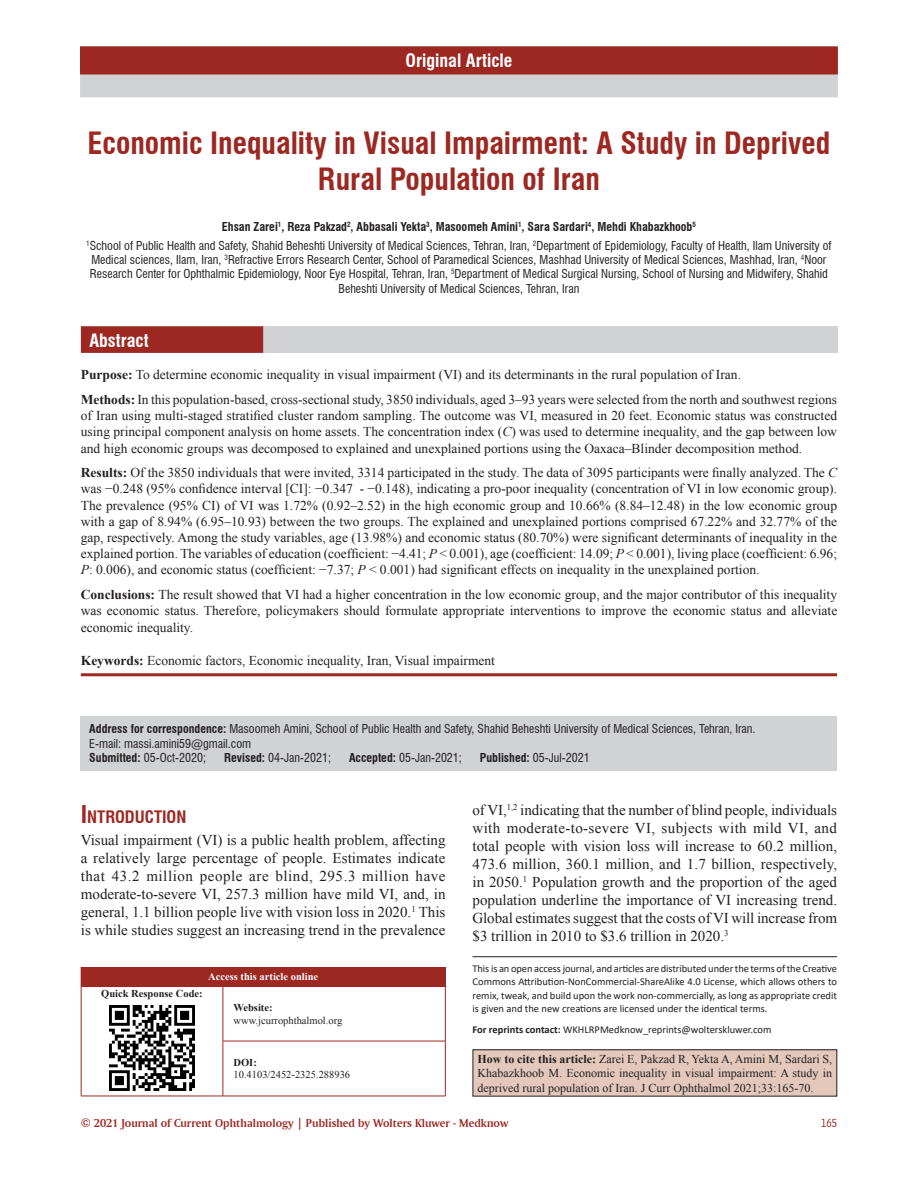
<style>
.page{position:relative;width:918px;height:1188px;background:#fff}
.page>*{position:absolute;margin:0;border:0;box-sizing:border-box;transform-origin:0 0}
.AT{font:700 condensed 30px/36px "Swiss 721 BT";color:#9d2721;text-align:center}
.AH{font:700 condensed 18px "Swiss 721 BT";color:#fff}
.ABSH{font:700 condensed 18px "Swiss 721 BT";color:#fff}
.t1{font:700 condensed 16.8px "Swiss 721 BT";color:#9d2721}
.TX{font:15px/18px "Times New Roman";color:#231f20;text-align:justify}
.ABS{font:13.5px/16.2px "Times New Roman";color:#231f20;text-align:justify}
.KWD{font:13.5px "Times New Roman";color:#231f20}
.AFF{font:condensed 12px/14.4px "Swiss 721 BT";color:#231f20;text-align:center}
.HTC{font:12px/14.4px "Times New Roman";color:#231f20;text-align:justify}
.ADD{font:condensed 12px/14.4px "Swiss 721 BT";color:#231f20}
.HIS{font:condensed 12px "Swiss 721 BT";color:#231f20}
.AU{font:700 condensed 12px "Swiss 721 BT";color:#231f20}
.t2{font:12px "Amerigo BT Bold A";color:#9d2721}
.t3{font:12px "Bell Centennial BT Address";color:#9d2721}
.OS{font:10.5px/13.5px "Calibri";color:#231f20;text-align:justify}
.Website{font:10.5px/12.6px "Times New Roman";color:#231f20}
.ATAO{font:700 10.5px "Times New Roman";color:#fff}
.QRC{font:700 10.5px "Times New Roman";color:#231f20}
.s1{font-weight:700}
.s2{font-style:italic}
.s3{font-size:24px}
</style>
<div class="page">
<div style="left:80px;top:46px;width:758px;height:51px;background:#d1d2d4"></div>
<div style="left:81px;top:47px;width:756px;height:27px;background:#9d2721"></div>
<div style="left:80px;top:46px;width:758px;height:29px;border:2px solid #9d2721"></div>
<div style="left:81px;top:326px;width:756px;height:27px;background:#d1d2d4"></div>
<div style="left:81px;top:326px;width:182px;height:27px;background:#9d2721"></div>
<hr style="left:81px;top:673px;width:756px;height:3px;background:#9d2721">
<div style="left:81px;top:716px;width:756px;height:55px;background:#d1d2d4"></div>
<hr style="left:473px;top:956px;width:364px;height:1px;background:#231f20">
<div style="left:473px;top:1050px;width:364px;height:46px;background:#e5c8bc"></div>
<div style="left:473px;top:1049px;width:364px;height:48px;border:1px solid #231f20"></div>
<div style="left:81px;top:967px;width:364px;height:19px;background:#9d2721"></div>
<svg style="left:445px;top:967px;width:1px;height:19px"></svg>
<hr style="left:81px;top:986px;width:1px;height:55px;background:#9d2721">
<hr style="left:81px;top:1041px;width:1px;height:55px;background:#9d2721">
<hr style="left:81px;top:986px;width:142px;height:1px;background:#9d2721">
<hr style="left:223px;top:986px;width:1px;height:55px;background:#9d2721">
<hr style="left:223px;top:986px;width:223px;height:1px;background:#9d2721">
<hr style="left:445px;top:986px;width:1px;height:55px;background:#9d2721">
<hr style="left:81px;top:1096px;width:142px;height:1px;background:#9d2721">
<hr style="left:223px;top:1041px;width:1px;height:55px;background:#9d2721">
<hr style="left:223px;top:1041px;width:223px;height:1px;background:#9d2721">
<hr style="left:445px;top:1041px;width:1px;height:55px;background:#9d2721">
<hr style="left:223px;top:1096px;width:223px;height:1px;background:#9d2721">
<img style="left:110px;top:1005px;width:84px;height:85px">
<p class="AH" style="left:405px;top:50px;width:109px">Original Article</p>
<p class="AT" style="left:88px;top:125px;width:744px">Economic Inequality in Visual Impairment: A Study in Deprived<br>Rural Population of Iran</p>
<p class="AU" style="left:222px;top:219px;width:476px">Ehsan Zarei<sup>1</sup>, Reza Pakzad<sup>2</sup>, Abbasali Yekta<sup>3</sup>, Masoomeh Amini<sup>1</sup>, Sara Sardari<sup>4</sup>, Mehdi Khabazkhoob<sup>5</sup></p>
<p class="AFF" style="left:86px;top:238px;width:747px"><sup>1</sup>School of Public Health and Safety, Shahid Beheshti University of Medical Sciences, Tehran, Iran, <sup>2</sup>Department of Epidemiology, Faculty of Health, Ilam University of Medical sciences, Ilam, Iran, <sup>3</sup>Refractive Errors Research Center, School of Paramedical Sciences, Mashhad University of Medical Sciences, Mashhad, Iran, <sup>4</sup>Noor Research Center for Ophthalmic Epidemiology, Noor Eye Hospital, Tehran, Iran, <sup>5</sup>Department of Medical Surgical Nursing, School of Nursing and Midwifery, Shahid Beheshti University of Medical Sciences, Tehran, Iran</p>
<p class="ABSH" style="left:89px;top:329px;width:61px">Abstract</p>
<p class="ABS" style="left:81px;top:366px;width:662px"><span class="s1">Purpose:</span> To determine economic inequality in visual impairment (VI) and its determinants in the rural population of Iran.</p>
<p class="ABS" style="left:81px;top:391px;width:758px"><span class="s1">Methods:</span> In this population‑based, cross‑sectional study, 3850 individuals, aged 3–93 years were selected from the north and southwest regions of Iran using multi‑staged stratified cluster random sampling. The outcome was VI, measured in 20 feet. Economic status was constructed using principal component analysis on home assets. The concentration index (<span class="s2">C</span>) was used to determine inequality, and the gap between low and high economic groups was decomposed to explained and unexplained portions using the Oaxaca–Blinder decomposition method.</p>
<p class="ABS" style="left:81px;top:464px;width:758px"><span class="s1">Results:</span> Of the 3850 individuals that were invited, 3314 participated in the study. The data of 3095 participants were finally analyzed. The <span class="s2">C </span>was −0.248 (95% confidence interval [CI]: −0.347 - −0.148), indicating a pro‑poor inequality (concentration of VI in low economic group).<br>The prevalence (95% CI) of VI was 1.72% (0.92–2.52) in the high economic group and 10.66% (8.84–12.48) in the low economic group with a gap of 8.94% (6.95–10.93) between the two groups. The explained and unexplained portions comprised 67.22% and 32.77% of the gap, respectively. Among the study variables, age (13.98%) and economic status (80.70%) were significant determinants of inequality in the explained portion. The variables of education (coefficient: −4.41; <span class="s2">P</span> &lt; 0.001), age (coefficient: 14.09; <span class="s2">P</span> &lt; 0.001), living place (coefficient: 6.96; <span class="s2">P</span>: 0.006), and economic status (coefficient: −7.37; <span class="s2">P</span> &lt; 0.001) had significant effects on inequality in the unexplained portion.</p>
<p class="ABS" style="left:81px;top:586px;width:758px"><span class="s1">Conclusions:</span> The result showed that VI had a higher concentration in the low economic group, and the major contributor of this inequality was economic status. Therefore, policymakers should formulate appropriate interventions to improve the economic status and alleviate economic inequality.</p>
<p class="KWD" style="left:81px;top:651px;width:416px"><span class="s1">Keywords:</span> Economic factors, Economic inequality, Iran, Visual impairment</p>
<p class="ADD" style="left:89px;top:722px;width:668px"><span class="s1">Address for correspondence:</span> Masoomeh Amini, School of Public Health and Safety, Shahid Beheshti University of Medical Sciences, Tehran, Iran.<br>E‑mail: massi.amini59@gmail.com</p>
<p class="HIS" style="left:89px;top:751px;width:118px"><span class="s1">Submitted:</span> 05‑Oct‑2020;</p>
<p class="HIS" style="left:224px;top:751px;width:108px"><span class="s1">Revised:</span> 04-Jan-2021;</p>
<p class="HIS" style="left:349px;top:751px;width:114px"><span class="s1">Accepted:</span> 05‑Jan‑2021;</p>
<p class="HIS" style="left:480px;top:751px;width:111px"><span class="s1">Published:</span> 05-Jul-2021</p>
<h1 class="t1" style="left:81px;top:807px;width:107px"><span class="s3">I</span>NTRODUCTION</h1>
<p class="TX" style="left:81px;top:831px;width:366px">Visual impairment (VI) is a public health problem, affecting a relatively large percentage of people. Estimates indicate that 43.2 million people are blind, 295.3 million have moderate‑to‑severe VI, 257.3 million have mild VI, and, in general, 1.1 billion people live with vision loss in 2020.<sup>1</sup> This is while studies suggest an increasing trend in the prevalence</p>
<p class="TX" style="left:472px;top:801px;width:366px">of VI,<sup>1,2</sup> indicating that the number of blind people, individuals with moderate‑to‑severe VI, subjects with mild VI, and total people with vision loss will increase to 60.2 million, 473.6 million, 360.1 million, and 1.7 billion, respectively, in 2050.<sup>1</sup> Population growth and the proportion of the aged population underline the importance of VI increasing trend.<br>Global estimates suggest that the costs of VI will increase from $3 trillion in 2010 to $3.6 trillion in 2020.<sup>3</sup></p>
<p class="OS" style="left:473px;top:961px;width:366px">This is an open access journal, and articles are distributed under the terms of the Creative Commons Attribution‑NonCommercial‑ShareAlike 4.0 License, which allows others to remix, tweak, and build upon the work non‑commercially, as long as appropriate credit is given and the new creations are licensed under the identical terms.</p>
<p class="OS" style="left:473px;top:1022px;width:300px"><span class="s1">For reprints contact:</span> WKHLRPMedknow_reprints@wolterskluwer.com</p>
<p class="HTC" style="left:478px;top:1051px;width:356px"><span class="s1">How to cite this article:</span> Zarei E, Pakzad R, Yekta A, Amini M, Sardari S, Khabazkhoob M. Economic inequality in visual impairment: A study in deprived rural population of Iran. J Curr Ophthalmol 2021;33:165-70.</p>
<p class="ATAO" style="left:208px;top:969px;width:111px">Access this article online</p>
<p class="QRC" style="left:101px;top:987px;width:103px">Quick Response Code:</p>
<p class="Website" style="left:234px;top:1001px;width:110px"><span class="s1">Website: </span>www.jcurrophthalmol.org</p>
<p class="Website" style="left:234px;top:1056px;width:118px"><span class="s1">DOI:<br></span>10.4103/2452-2325.288936</p>
<p class="t2" style="left:81px;top:1116px;width:429px">© 2021 Journal of Current Ophthalmology | Published by Wolters Kluwer - Medknow</p>
<p class="t3" style="left:821px;top:1116px;width:17px">165</p>
</div>
